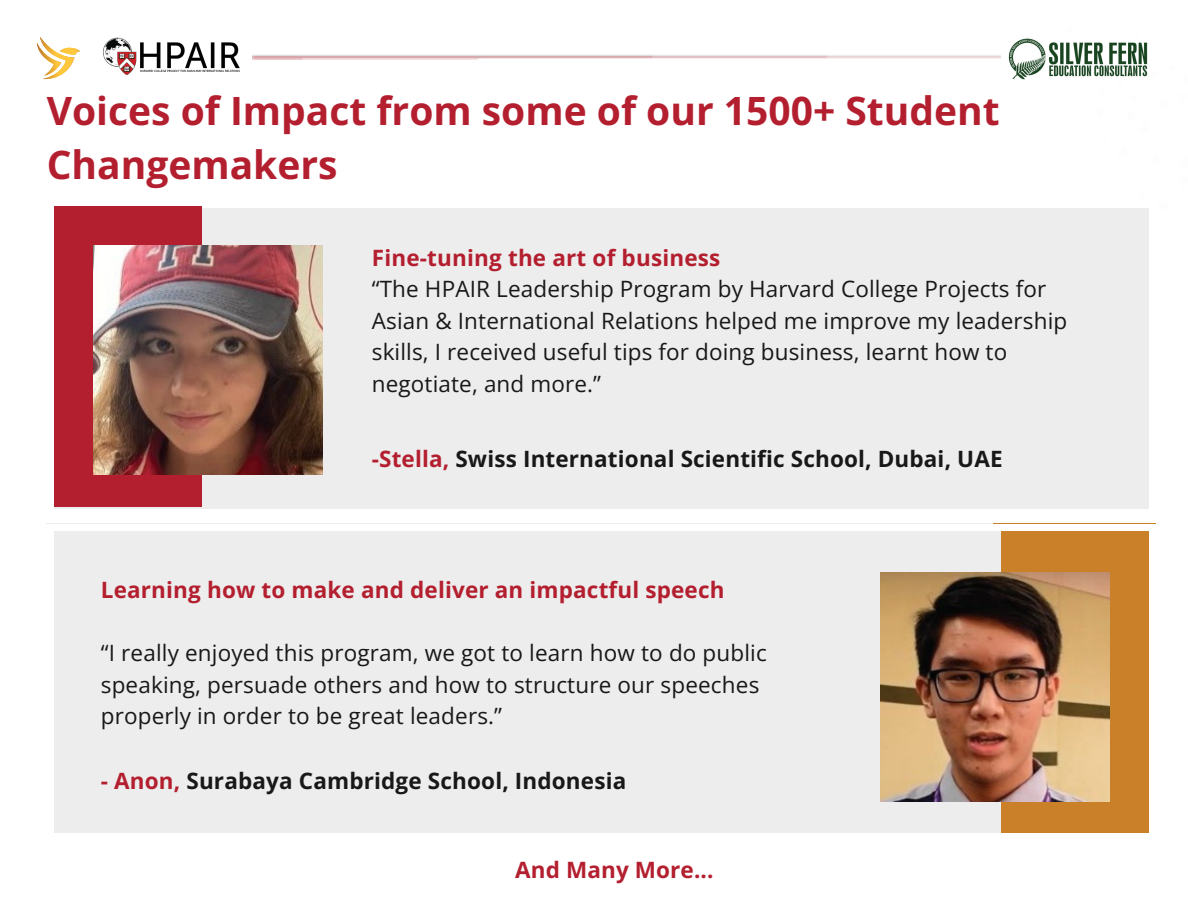
<style>
.page{position:relative;width:1188px;height:918px;background:#fff}
.page>*{position:absolute;margin:0;border:0;box-sizing:border-box;transform-origin:0 0}
.t1{font:700 39px/54px "Open Sans";color:#b41f2f}
.t2{font:22.5px/31.5px "Open Sans";letter-spacing:.005em;color:#181818}
.t3{font:700 22.5px "Open Sans";letter-spacing:.005em;color:#181818}
.t4{font:700 22.5px "Open Sans";letter-spacing:.01em;color:#b41f2f}
.s1{color:#b41f2f}
</style>
<div class="page">
<svg style="left:37px;top:37px;width:43px;height:42px"></svg>
<img style="left:102px;top:37px;width:138px;height:39px">
<img style="left:1008px;top:38px;width:140px;height:42px">
<div style="left:47px;top:201px;width:1109px;height:315px;background:#ededed"></div>
<svg style="left:47px;top:201px;width:163px;height:315px;fill:#b41f2f"></svg>
<div style="left:47px;top:524px;width:1109px;height:316px;background:#ededed"></div>
<svg style="left:994px;top:524px;width:162px;height:316px;fill:#ca8029"></svg>
<img style="left:93px;top:245px;width:230px;height:230px">
<img style="left:880px;top:572px;width:230px;height:230px">
<p class="t1" style="left:47px;top:83px;width:954px">Voices of Impact from some of our 1500+ Student<br>Changemakers</p>
<p class="t4" style="left:372px;top:242px;width:350px">Fine-tuning the art of business</p>
<h1 class="t2" style="left:372px;top:273px;width:697px">“The HPAIR Leadership Program by Harvard College Projects for Asian &amp; International Relations helped me improve my leadership skills, I received useful tips for doing business, learnt how to negotiate, and more.”</h1>
<p class="t3" style="left:372px;top:443px;width:632px"><span class="s1">-Stella,</span> Swiss International Scientific School, Dubai, UAE</p>
<p class="t4" style="left:101px;top:574px;width:625px">Learning how to make and deliver an impactful speech</p>
<p class="t2" style="left:101px;top:637px;width:668px">“I really enjoyed this program, we got to learn how to do public speaking, persuade others and how to structure our speeches properly in order to be great leaders.”</p>
<p class="t3" style="left:101px;top:765px;width:527px"><span class="s1">- Anon,</span> Surabaya Cambridge School, Indonesia</p>
<p class="t4" style="left:515px;top:854px;width:200px">And Many More...</p>
</div>
